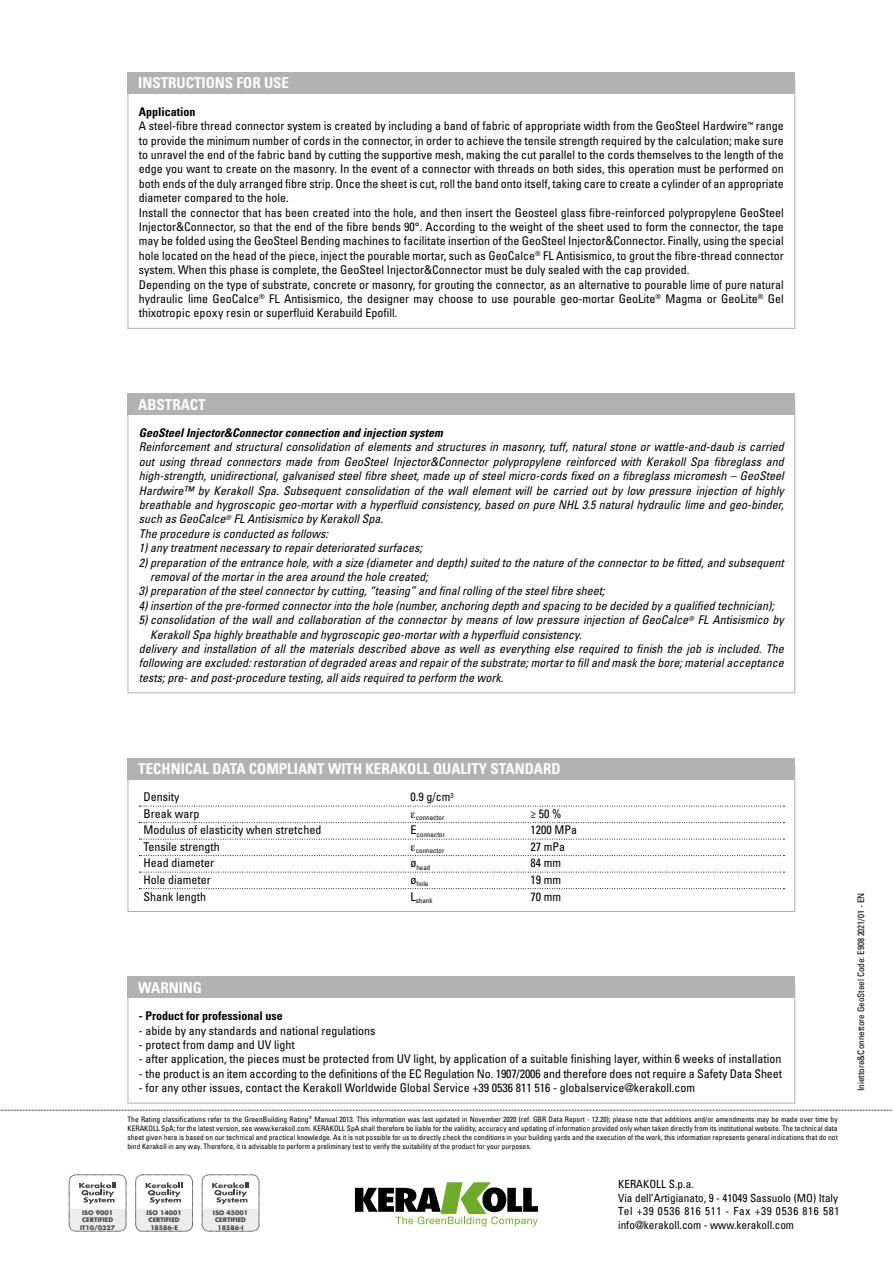
<style>
.page{position:relative;width:893px;height:1263px;background:#fff}
.page>*{position:absolute;margin:0;border:0;box-sizing:border-box;transform-origin:0 0}
.t1{font:700 condensed 15px "Univers LT Std";color:#fff}
.t2{font:condensed 12px/14.4px "Univers LT Std";color:#000}
.t3{font:italic condensed 12px/14.4px "Univers LT Std";color:#000}
.t4{font:italic 700 condensed 12px "Univers LT Std";color:#000}
.t5{font:700 condensed 12px "Univers LT Std";color:#000}
.t6{font:condensed 11.25px/13.5px "Univers LT Std";color:#000}
.t7{font:condensed 9px "Univers LT Std";color:#000}
.t8{font:condensed 7.5px/9px "Univers LT Std";color:#000;text-align:justify}
.t9{font:condensed 6.9px "Univers LT Std";color:#000}
.t10{font:700 6.15px/7.4px "Futura Std";color:#424446;text-align:center}
.s1{font-weight:700}
</style>
<div class="page">
<svg style="left:0;top:1110px;width:893px;height:1px"></svg>
<svg style="left:355px;top:1182px;width:183px;height:44px"></svg>
<div style="left:69px;top:1175px;width:57px;height:56px;border:1px dashed #000;border-radius:7px"></div>
<svg style="left:69px;top:1182px;width:57px;height:49px"></svg>
<div style="left:136px;top:1175px;width:57px;height:56px;border:1px dashed #000;border-radius:7px"></div>
<svg style="left:136px;top:1182px;width:57px;height:49px"></svg>
<div style="left:202px;top:1175px;width:57px;height:56px;border:1px dashed #000;border-radius:7px"></div>
<svg style="left:202px;top:1182px;width:57px;height:49px"></svg>
<div style="left:128px;top:72px;width:667px;height:22px;background:#b3b2b2"></div>
<div style="left:128px;top:394px;width:667px;height:21px;background:#b3b2b2"></div>
<svg style="left:139px;top:872px;width:645px;height:1px"></svg>
<svg style="left:139px;top:888px;width:645px;height:1px"></svg>
<div style="left:128px;top:758px;width:667px;height:21px;background:#b3b2b2"></div>
<div style="left:128px;top:985px;width:667px;height:118px;border:1px solid #b3b2b2"></div>
<div style="left:128px;top:977px;width:667px;height:21px;background:#b3b2b2"></div>
<svg style="left:139px;top:806px;width:645px;height:17px"></svg>
<svg style="left:139px;top:839px;width:645px;height:17px"></svg>
<p class="t1" style="left:138px;top:74px;width:152px">INSTRUCTIONS FOR USE</p>
<p class="t2" style="left:139px;top:104px;width:646px"><span class="s1">Application<br></span>A steel-fibre thread connector system is created by including a band of fabric of appropriate width from the GeoSteel Hardwire<sup>™</sup> range to provide the minimum number of cords in the connector, in order to achieve the tensile strength required by the calculation; make sure to unravel the end of the fabric band by cutting the supportive mesh, making the cut parallel to the cords themselves to the length of the edge you want to create on the masonry. In the event of a connector with threads on both sides, this operation must be performed on both ends of the duly arranged fibre strip. Once the sheet is cut, roll the band onto itself, taking care to create a cylinder of an appropriate diameter compared to the hole.<br>Install the connector that has been created into the hole, and then insert the Geosteel glass fibre-reinforced polypropylene GeoSteel Injector&amp;Connector, so that the end of the fibre bends 90°. According to the weight of the sheet used to form the connector, the tape may be folded using the GeoSteel Bending machines to facilitate insertion of the GeoSteel Injector&amp;Connector. Finally, using the special hole located on the head of the piece, inject the pourable mortar, such as GeoCalce<sup>®</sup> FL Antisismico, to grout the fibre-thread connector system. When this phase is complete, the GeoSteel Injector&amp;Connector must be duly sealed with the cap provided.<br>Depending on the type of substrate, concrete or masonry, for grouting the connector, as an alternative to pourable lime of pure natural hydraulic lime GeoCalce<sup>®</sup> FL Antisismico, the designer may choose to use pourable geo-mortar GeoLite<sup>®</sup> Magma or GeoLite<sup>®</sup> Gel thixotropic epoxy resin or superfluid Kerabuild Epofill.</p>
<p class="t1" style="left:138px;top:395px;width:69px">ABSTRACT</p>
<p class="t4" style="left:139px;top:425px;width:306px">GeoSteel Injector&amp;Connector connection and injection system</p>
<p class="t3" style="left:139px;top:440px;width:646px">Reinforcement and structural consolidation of elements and structures in masonry, tuff, natural stone or wattle-and-daub is carried out using thread connectors made from GeoSteel Injector&amp;Connector polypropylene reinforced with Kerakoll Spa fibreglass and high-strength, unidirectional, galvanised steel fibre sheet, made up of steel micro-cords fixed on a fibreglass micromesh – GeoSteel Hardwire™ by Kerakoll Spa. Subsequent consolidation of the wall element will be carried out by low pressure injection of highly breathable and hygroscopic geo-mortar with a hyperfluid consistency, based on pure NHL 3.5 natural hydraulic lime and geo-binder, such as GeoCalce<sup>®</sup> FL Antisismico by Kerakoll Spa.<br>The procedure is conducted as follows:</p>
<p class="t3" style="left:139px;top:541px;width:285px">1) any treatment necessary to repair deteriorated surfaces;</p>
<p class="t3" style="left:150px;top:555px;width:635px;text-indent:-11px">2) preparation of the entrance hole, with a size (diameter and depth) suited to the nature of the connector to be fitted, and subsequent removal of the mortar in the area around the hole created;</p>
<p class="t3" style="left:139px;top:584px;width:467px">3) preparation of the steel connector by cutting, “teasing” and final rolling of the steel fibre sheet;</p>
<p class="t3" style="left:139px;top:598px;width:637px">4) insertion of the pre-formed connector into the hole (number, anchoring depth and spacing to be decided by a qualified technician);</p>
<p class="t3" style="left:139px;top:613px;width:646px">5) consolidation of the wall and collaboration of the connector by means of low pressure injection of GeoCalce<sup>®</sup> FL Antisismico by</p>
<p class="t3" style="left:150px;top:627px;width:433px">Kerakoll Spa highly breathable and hygroscopic geo-mortar with a hyperfluid consistency.</p>
<p class="t3" style="left:139px;top:641px;width:646px">delivery and installation of all the materials described above as well as everything else required to finish the job is included. The</p>
<p class="t3" style="left:139px;top:656px;width:646px">following are excluded: restoration of degraded areas and repair of the substrate; mortar to fill and mask the bore; material acceptance</p>
<p class="t3" style="left:139px;top:670px;width:366px">tests; pre- and post-procedure testing, all aids required to perform the work.</p>
<p class="t1" style="left:138px;top:759px;width:424px">TECHNICAL DATA COMPLIANT WITH KERAKOLL QUALITY STANDARD</p>
<p class="t2" style="left:143px;top:790px;width:37px">Density</p>
<p class="t2" style="left:410px;top:790px;width:45px">0.9 g/cm<sup>3</sup></p>
<p class="t2" style="left:143px;top:806px;width:57px">Break warp</p>
<p class="t9" style="left:416px;top:813px;width:30px">connector</p>
<p class="t2" style="left:530px;top:806px;width:32px">≥ 50 %</p>
<p class="t2" style="left:143px;top:823px;width:179px">Modulus of elasticity when stretched</p>
<p class="t9" style="left:410px;top:830px;width:36px"><sup>E</sup>connector</p>
<p class="t2" style="left:530px;top:823px;width:48px">1200 MPa</p>
<p class="t2" style="left:143px;top:839px;width:78px">Tensile strength</p>
<p class="t9" style="left:416px;top:846px;width:30px">connector</p>
<p class="t2" style="left:530px;top:839px;width:36px">27 mPa</p>
<p class="t2" style="left:143px;top:856px;width:72px">Head diameter</p>
<p class="t9" style="left:410px;top:863px;width:21px"><sup>ø</sup>head</p>
<p class="t2" style="left:530px;top:856px;width:32px">84 mm</p>
<p class="t2" style="left:143px;top:872px;width:69px">Hole diameter</p>
<p class="t9" style="left:410px;top:879px;width:19px"><sup>ø</sup>hole</p>
<p class="t2" style="left:530px;top:872px;width:32px">19 mm</p>
<p class="t2" style="left:143px;top:889px;width:64px">Shank length</p>
<p class="t9" style="left:410px;top:896px;width:23px"><sup>L</sup>shank</p>
<p class="t2" style="left:530px;top:889px;width:32px">70 mm</p>
<p class="t1" style="left:138px;top:978px;width:65px">WARNING</p>
<p class="t5" style="left:139px;top:1008px;width:145px">- Product for professional use</p>
<p class="t2" style="left:139px;top:1023px;width:238px">- abide by any standards and national regulations</p>
<p class="t2" style="left:139px;top:1037px;width:157px">- protect from damp and UV light</p>
<p class="t2" style="left:139px;top:1052px;width:644px">- after application, the pieces must be protected from UV light, by application of a suitable finishing layer, within 6 weeks of installation</p>
<p class="t2" style="left:139px;top:1066px;width:645px">- the product is an item according to the definitions of the EC Regulation No. 1907/2006 and therefore does not require a Safety Data Sheet</p>
<p class="t2" style="left:139px;top:1080px;width:558px">- for any other issues, contact the Kerakoll Worldwide Global Service +39 0536 811 516 - globalservice@kerakoll.com</p>
<p class="t8" style="left:128px;top:1114px;width:712px">The Rating classifications refer to the GreenBuilding Rating<sup>®</sup> Manual 2013. This information was last updated in November 2020 (ref. GBR Data Report - 12.20); please note that additions and/or amendments may be made over time by KERAKOLL SpA; for the latest version, see www.kerakoll.com. KERAKOLL SpA shall therefore be liable for the validity, accuracy and updating of information provided only when taken directly from its institutional website. The technical data sheet given here is based on our technical and practical knowledge. As it is not possible for us to directly check the conditions in your building yards and the execution of the work, this information represents general indications that do not bind Kerakoll in any way. Therefore, it is advisable to perform a preliminary test to verify the suitability of the product for your purposes.</p>
<p class="t10" style="left:80px;top:1209px;width:36px">ISO 9001<br>CERTIFIED<br>IT10/0327</p>
<p class="t10" style="left:146px;top:1209px;width:37px">ISO 14001<br>CERTIFIED<br>18586-E</p>
<p class="t10" style="left:213px;top:1209px;width:37px">ISO 45001<br>CERTIFIED<br>18586-I</p>
<p class="t6" style="left:618px;top:1177px;width:223px">KERAKOLL S.p.a.<br>Via dell’Artigianato, 9 - 41049 Sassuolo (MO) Italy Tel +39 0536 816 511 - Fax +39 0536 816 581 info@kerakoll.com - www.kerakoll.com</p>
<p class="t7" style="left:855px;top:1091px;width:200px;rotate:-90deg">Iniettore&amp;Connettore GeoSteel Code: E908 2021/01 - EN</p>
</div>
